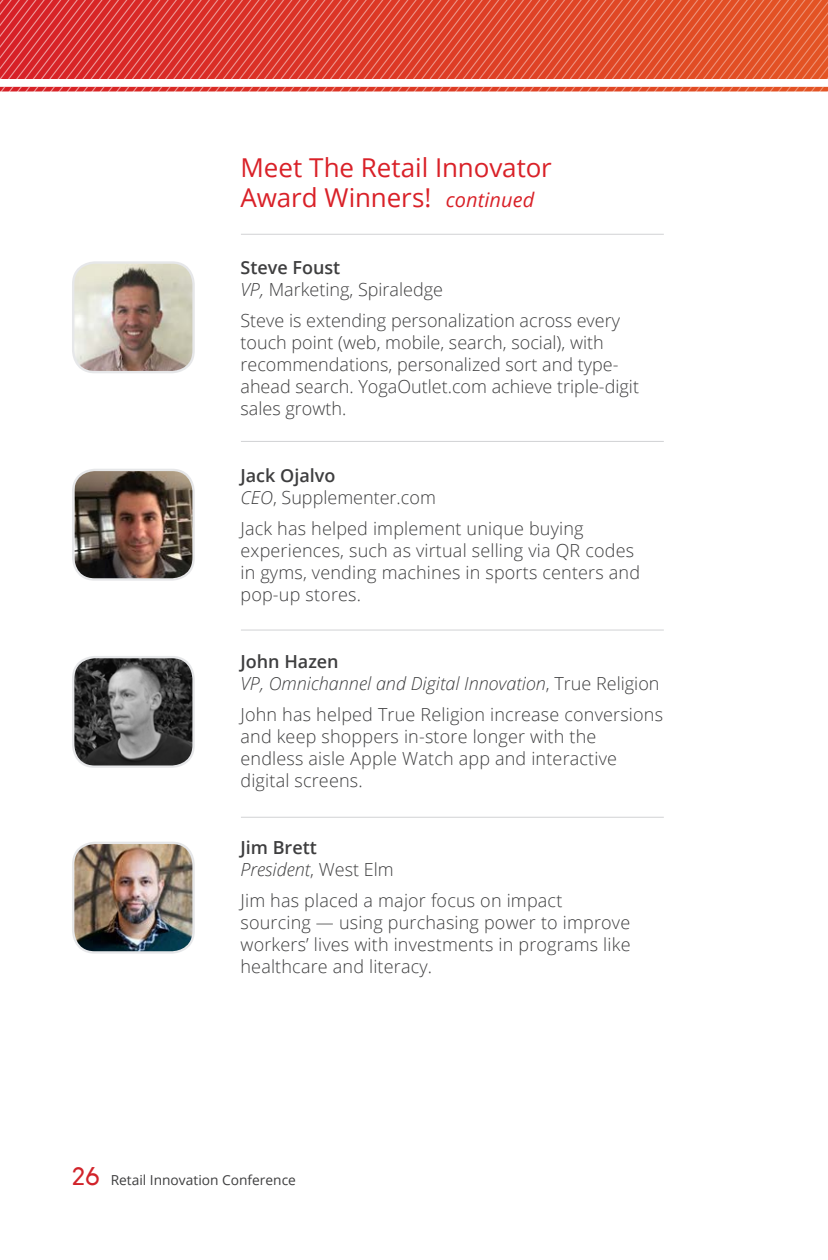
<style>
.page{position:relative;width:828px;height:1260px;background:#fff}
.page>*{position:absolute;margin:0;border:0;box-sizing:border-box;transform-origin:0 0}
.Body_copy{font:26px/30px "Open Sans";letter-spacing:-.005em;color:#d92128}
.Body_copy-2{font:300 18px/22px "Open Sans";letter-spacing:.01em;color:#3e3e3f}
.Body_copy-3{font:italic 300 18px/22px "Open Sans";color:#3e3e3f}
.t1{font:13.8px "Open Sans";color:#3e3e3f}
.s1{font-style:italic;font-size:20px}
.s2{font-weight:600}
.s3{font-style:italic}
.s4{font-weight:600;font-style:normal}
.s5{font-style:normal}
.s6{font-family:"Arvo";font-size:24.4px;color:#d1232a}
</style>
<div class="page">
<img style="left:75px;top:470px;width:117px;height:108px">
<div style="left:72px;top:469px;width:123px;height:112px;border:2px solid #e6e7e9;border-radius:22px"></div>
<img style="left:73px;top:657px;width:119px;height:108px">
<div style="left:72px;top:656px;width:123px;height:112px;border:2px solid #e6e7e9;border-radius:22px"></div>
<img style="left:73px;top:843px;width:119px;height:108px">
<div style="left:72px;top:842px;width:123px;height:112px;border:2px solid #e6e7e9;border-radius:22px"></div>
<img style="left:75px;top:264px;width:117px;height:108px">
<div style="left:72px;top:261px;width:123px;height:112px;border:2px solid #e6e7e9;border-radius:22px"></div>
<hr style="left:241px;top:234px;width:423px;height:1px;background:#d1d2d4">
<hr style="left:241px;top:441px;width:423px;height:1px;background:#d1d2d4">
<hr style="left:241px;top:630px;width:423px;height:1px;background:#d1d2d4">
<hr style="left:241px;top:817px;width:423px;height:1px;background:#d1d2d4">
<svg style="left:0;top:0;width:807px;height:78px"></svg>
<svg style="left:807px;top:0;width:21px;height:78px"></svg>
<svg style="left:0;top:87px;width:828px;height:5px"></svg>
<p class="Body_copy" style="left:240px;top:152px;width:313px">Meet The Retail Innovator<br>Award Winners! <span class="s1">continued</span></p>
<p class="Body_copy-2" style="left:240px;top:256px;width:204px"><span class="s2">Steve Foust<br></span><span class="s3">VP,</span> Marketing, Spiraledge</p>
<p class="Body_copy-2" style="left:240px;top:309px;width:400px">Steve is extending personalization across every touch point (web, mobile, search, social), with recommendations, personalized sort and type&shy;ahead search. YogaOutlet.com achieve triple-digit sales growth.</p>
<p class="Body_copy-2" style="left:240px;top:464px;width:197px"><span class="s2">Jack Ojalvo<br></span><span class="s3">CEO</span>, Supplementer.com</p>
<p class="Body_copy-2" style="left:240px;top:517px;width:401px">Jack has helped implement unique buying experiences, such as virtual selling via QR codes in gyms, vending machines in sports centers and pop-up stores.</p>
<p class="Body_copy-3" style="left:240px;top:649px;width:421px"><span class="s4">John Hazen<br></span>VP, Omnichannel and Digital Innovation<span class="s5">, True Religion</span></p>
<p class="Body_copy-2" style="left:240px;top:703px;width:424px">John has helped True Religion increase conversions and keep shoppers in-store longer with the endless aisle Apple Watch app and interactive digital screens.</p>
<p class="Body_copy-3" style="left:240px;top:835px;width:155px"><span class="s4">Jim Brett<br></span>President<span class="s5">, West Elm</span></p>
<p class="Body_copy-2" style="left:240px;top:889px;width:392px">Jim has placed a major focus on impact sourcing — using purchasing power to improve workers’ lives with investments in programs like healthcare and literacy.</p>
<p class="t1" style="left:72px;top:1170px;width:225px"><span class="s6">26</span> Retail Innovation Conference</p>
</div>
